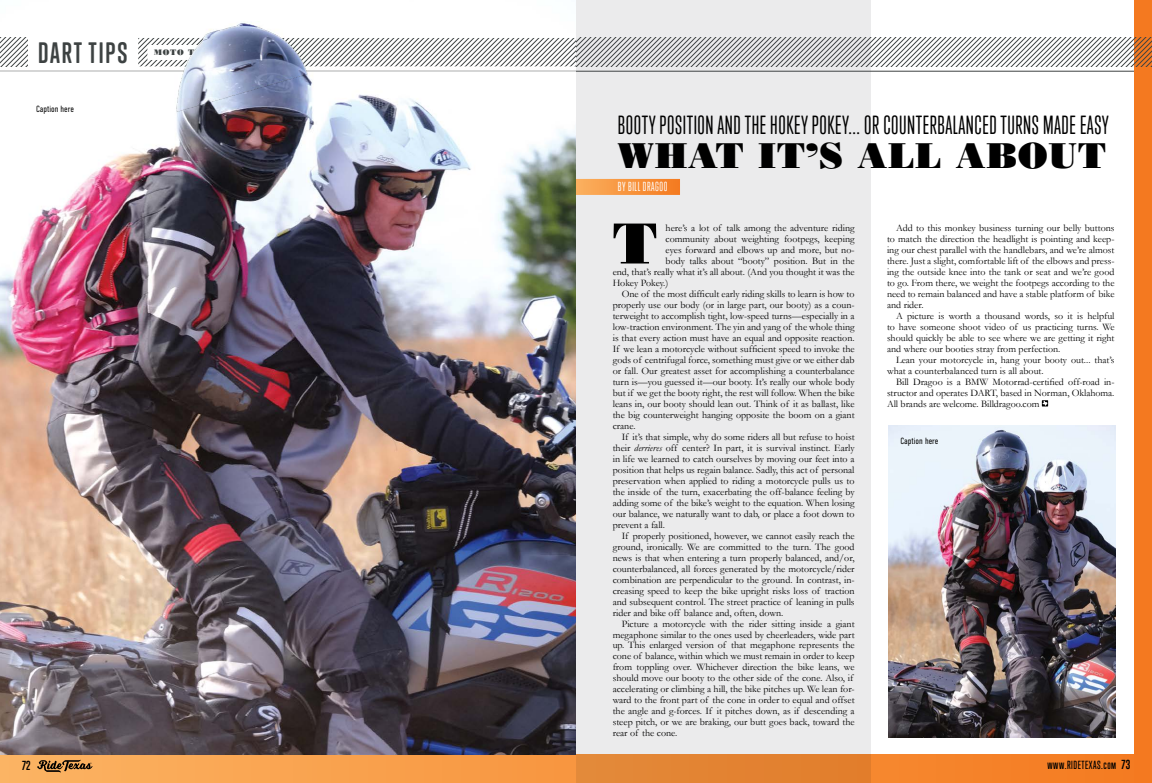
<style>
.page{position:relative;width:1152px;height:783px;background:#fff}
.page>*{position:absolute;margin:0;border:0;box-sizing:border-box;transform-origin:0 0}
.t1{font:57.6px "Bodoni Poster";color:#000}
.t2{font:36px "Bodoni Poster";letter-spacing:.03em;color:#000}
.t3{font:700 27px "Trump Soft Pro";letter-spacing:.07em;color:#3d4242}
.t4{font:24px "Trump Soft Pro";letter-spacing:.025em;color:#000}
.t5{font:12px "Trump Soft Pro";letter-spacing:.05em;color:#fff}
.t6{font:700 12px "Trump Soft Pro";color:#000}
.t7{font:500 10.8px "Trump Soft Pro";letter-spacing:.05em;color:#000}
.t8{font:10px/11px "Garamond";color:#000;text-align:justify}
.t9{font:300 9px "DIN Condensed";color:#000}
.s1{font-style:italic}
.s2{font-weight:700;font-size:12px}
</style>
<div class="page">
<svg style="left:0;top:754px;width:1134px;height:29px;background:#f39643"></svg>
<div style="left:576px;top:0;width:294px;height:783px;background:#ebebec"></div>
<svg style="left:1042px;top:400px;width:6px;height:6px"></svg>
<div style="left:568px;top:179px;width:112px;height:16px;background:linear-gradient(to right,#fcb464,#f47a1f)"></div>
<hr style="left:576px;top:71px;width:576px;height:1px;background:#3d4242">
<img style="left:888px;top:425px;width:228px;height:313px">
<div style="left:1134px;top:0;width:18px;height:783px;background:#f47920"></div>
<img style="left:0;top:37px;width:576px;height:717px">
<svg style="left:0;top:38px;width:28px;height:28px"></svg>
<svg style="left:138px;top:38px;width:1014px;height:28px"></svg>
<hr style="left:0;top:71px;width:576px;height:1px;background:#fff">
<img style="left:168px;top:23px;width:162px;height:173px">
<svg style="left:37px;top:760px;width:55px;height:12px"></svg>
<h3 class="t3" style="left:38px;top:36px;width:91px">DART TIPS</h3>
<p class="t9" style="left:36px;top:104px;width:39px">Caption here</p>
<h3 class="t4" style="left:618px;top:111px;width:493px">BOOTY POSITION AND THE HOKEY POKEY... OR COUNTERBALANCED TURNS MADE EASY</h3>
<h2 class="t2" style="left:618px;top:133px;width:490px">WHAT IT’S ALL ABOUT</h2>
<p class="t5" style="left:618px;top:180px;width:51px">BY BILL DRAGOO</p>
<h1 class="t1" style="left:613px;top:208px;width:46px">T</h1>
<p class="t8" style="left:666px;top:222px;width:190px">here’s a lot of talk among the adventure riding</p>
<p class="t8" style="left:887px;top:222px;width:229px;text-indent:9px">Add to this monkey business turning our belly buttons to match the direction the headlight is pointing and keep&shy;ing our chest parallel with the handlebars, and we’re almost there. Just a slight, comfortable lift of the elbows and press&shy;ing the outside knee into the tank or seat and we’re good to go. From there, we weight the footpegs according to the need to remain balanced and have a stable platform of bike and rider.</p>
<p class="t8" style="left:887px;top:310px;width:229px;text-indent:9px">A picture is worth a thousand words, so it is helpful to have someone shoot video of us practicing turns. We should quickly be able to see where we are getting it right and where our booties stray from perfection.</p>
<p class="t8" style="left:887px;top:354px;width:229px;text-indent:9px">Lean your motorcycle in, hang your booty out... that’s what a counterbalanced turn is all about.</p>
<p class="t8" style="left:887px;top:376px;width:229px;text-indent:9px">Bill Dragoo is a BMW Motorrad-certified off-road in&shy;structor and operates DART, based in Norman, Oklahoma.<br>All brands are welcome. Billdragoo.com</p>
<p class="t8" style="left:666px;top:233px;width:190px">community about weighting footpegs, keeping</p>
<p class="t8" style="left:666px;top:244px;width:190px">eyes forward and elbows up and more, but no-</p>
<p class="t8" style="left:666px;top:255px;width:191px">body talks about “booty” position. But in the</p>
<p class="t8" style="left:613px;top:266px;width:243px">end, that’s really what it’s all about. (And you thought it was the</p>
<p class="t8" style="left:613px;top:277px;width:57px">Hokey Pokey.)</p>
<p class="t8" style="left:622px;top:288px;width:234px">One of the most difficult early riding skills to learn is how to</p>
<p class="t8" style="left:613px;top:299px;width:243px">properly use our body (or in large part, our booty) as a coun-</p>
<p class="t8" style="left:613px;top:310px;width:243px">terweight to accomplish tight, low-speed turns—especially in a</p>
<p class="t8" style="left:613px;top:321px;width:243px">low-traction environment. The yin and yang of the whole thing</p>
<p class="t8" style="left:613px;top:332px;width:243px">is that every action must have an equal and opposite reaction.</p>
<p class="t8" style="left:613px;top:343px;width:243px">If we lean a motorcycle without sufficient speed to invoke the</p>
<p class="t8" style="left:613px;top:354px;width:243px">gods of centrifugal force, something must give or we either dab</p>
<p class="t8" style="left:613px;top:365px;width:243px">or fall. Our greatest asset for accomplishing a counterbalance</p>
<p class="t8" style="left:613px;top:376px;width:243px">turn is—you guessed it—our booty. It’s really our whole body</p>
<p class="t8" style="left:613px;top:387px;width:243px">but if we get the booty right, the rest will follow. When the bike</p>
<p class="t8" style="left:613px;top:398px;width:243px">leans in, our booty should lean out. Think of it as ballast, like</p>
<p class="t8" style="left:613px;top:409px;width:243px">the big counterweight hanging opposite the boom on a giant</p>
<p class="t8" style="left:613px;top:420px;width:24px">crane.</p>
<p class="t8" style="left:622px;top:431px;width:234px">If it’s that simple, why do some riders all but refuse to hoist</p>
<p class="t8" style="left:613px;top:442px;width:243px">their <span class="s1">derrieres</span> off center? In part, it is survival instinct. Early</p>
<p class="t8" style="left:613px;top:453px;width:243px">in life we learned to catch ourselves by moving our feet into a</p>
<p class="t8" style="left:613px;top:464px;width:243px">position that helps us regain balance. Sadly, this act of personal</p>
<p class="t8" style="left:613px;top:475px;width:243px">preservation when applied to riding a motorcycle pulls us to</p>
<p class="t8" style="left:613px;top:486px;width:243px">the inside of the turn, exacerbating the off-balance feeling by</p>
<p class="t8" style="left:613px;top:497px;width:243px">adding some of the bike’s weight to the equation. When losing</p>
<p class="t8" style="left:613px;top:508px;width:243px">our balance, we naturally want to dab, or place a foot down to</p>
<p class="t8" style="left:613px;top:519px;width:54px">prevent a fall.</p>
<p class="t8" style="left:622px;top:530px;width:234px">If properly positioned, however, we cannot easily reach the</p>
<p class="t8" style="left:613px;top:541px;width:243px">ground, ironically. We are committed to the turn. The good</p>
<p class="t8" style="left:613px;top:552px;width:243px">news is that when entering a turn properly balanced, and/or,</p>
<p class="t8" style="left:613px;top:563px;width:243px">counterbalanced, all forces generated by the motorcycle/rider</p>
<p class="t8" style="left:613px;top:574px;width:243px">combination are perpendicular to the ground. In contrast, in-</p>
<p class="t8" style="left:613px;top:585px;width:243px">creasing speed to keep the bike upright risks loss of traction</p>
<p class="t8" style="left:613px;top:596px;width:243px">and subsequent control. The street practice of leaning in pulls</p>
<p class="t8" style="left:613px;top:607px;width:172px">rider and bike off balance and, often, down.</p>
<p class="t8" style="left:622px;top:618px;width:234px">Picture a motorcycle with the rider sitting inside a giant</p>
<p class="t8" style="left:613px;top:629px;width:243px">megaphone similar to the ones used by cheerleaders, wide part</p>
<p class="t8" style="left:613px;top:640px;width:243px">up. This enlarged version of that megaphone represents the</p>
<p class="t8" style="left:613px;top:651px;width:243px">cone of balance, within which we must remain in order to keep</p>
<p class="t8" style="left:613px;top:662px;width:243px">from toppling over. Whichever direction the bike leans, we</p>
<p class="t8" style="left:613px;top:673px;width:242px">should move our booty to the other side of the cone. Also, if</p>
<p class="t8" style="left:613px;top:684px;width:243px">accelerating or climbing a hill, the bike pitches up. We lean for-</p>
<p class="t8" style="left:613px;top:695px;width:243px">ward to the front part of the cone in order to equal and offset</p>
<p class="t8" style="left:613px;top:706px;width:243px">the angle and g-forces. If it pitches down, as if descending a</p>
<p class="t8" style="left:613px;top:717px;width:243px">steep pitch, or we are braking, our butt goes back, toward the</p>
<p class="t8" style="left:613px;top:728px;width:66px">rear of the cone.</p>
<p class="t9" style="left:900px;top:436px;width:39px">Caption here</p>
<p class="t6" style="left:22px;top:758px;width:10px">72</p>
<p class="t7" style="left:1048px;top:758px;width:84px">www.RIDETEXAS.com <span class="s2">73</span></p>
</div>
